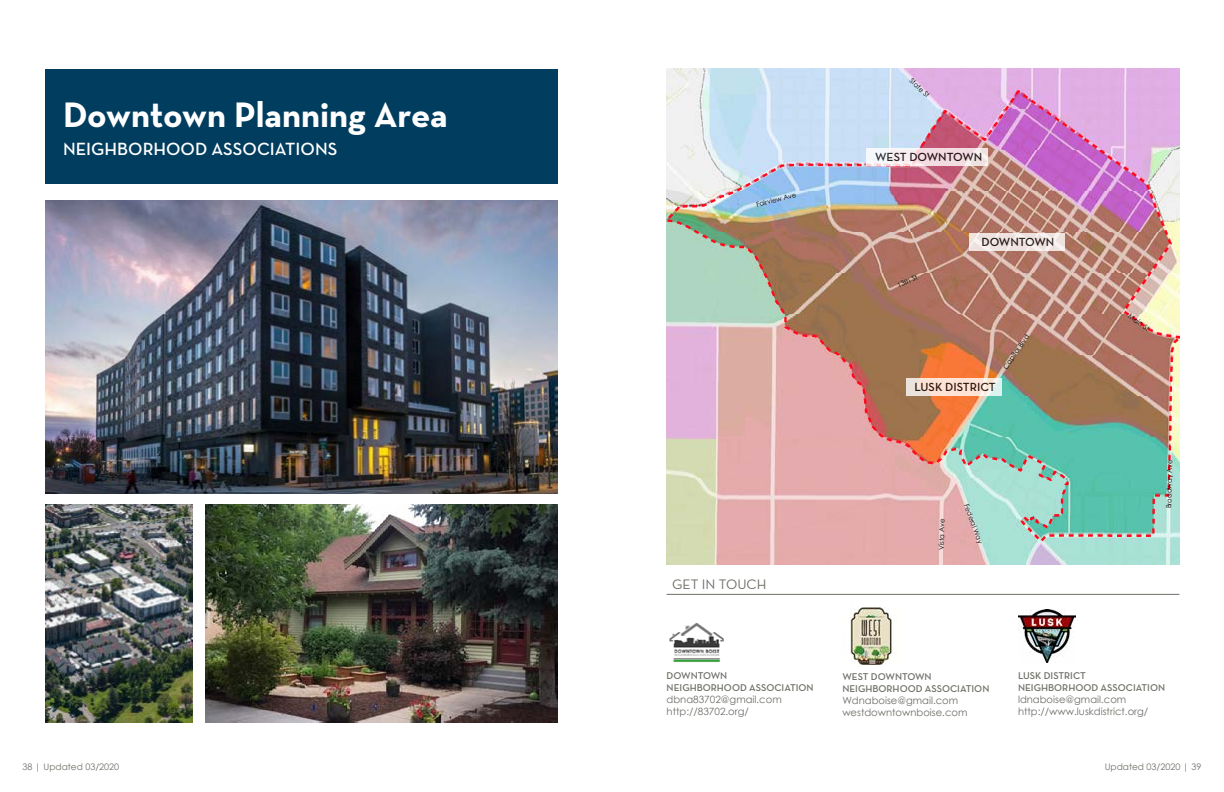
<style>
.page{position:relative;width:1224px;height:792px;background:#fff}
.page>*{position:absolute;margin:0;border:0;box-sizing:border-box;transform-origin:0 0}
.t1{font:700 36px "Neutraface Text";color:#fff}
.t2{font:600 18px "Neutraface Text";color:#fff}
.t3{font:14px "Neutraface Text";color:#6d6e67}
.t4{font:600 12px "Neutraface Text";color:#000}
.t5{font:10px/12px "Century Gothic";color:#6d6e67}
.t6{font:600 10px/12px "Neutraface Text";color:#6d6e67}
.t7{font:9px "Century Gothic";color:#6d6e67}
.t8{font:6.8px "Century Gothic";color:#000}
.t9{font:6.7px "Century Gothic";color:#000}
</style>
<div class="page">
<div style="left:45px;top:70px;width:513px;height:114px;background:#003d5e"></div>
<img style="left:45px;top:201px;width:513px;height:292px">
<img style="left:205px;top:505px;width:353px;height:217px">
<img style="left:45px;top:505px;width:148px;height:217px">
<hr style="left:667px;top:594px;width:512px;height:1px;background:#6d6e67">
<img style="left:850px;top:607px;width:48px;height:58px">
<img style="left:669px;top:622px;width:55px;height:41px">
<img style="left:1018px;top:609px;width:58px;height:54px">
<img style="left:667px;top:69px;width:512px;height:495px">
<img style="left:667px;top:88px;width:512px;height:456px">
<svg style="left:969px;top:233px;width:95px;height:17px;fill:#efe3e0"></svg>
<svg style="left:906px;top:378px;width:96px;height:17px;background:#f7e6db"></svg>
<svg style="left:867px;top:148px;width:121px;height:17px;fill:#f3e2e4"></svg>
<h1 class="t1" style="left:63px;top:92px;width:386px">Downtown Planning Area</h1>
<h2 class="t2" style="left:63px;top:138px;width:276px">NEIGHBORHOOD ASSOCIATIONS</h2>
<p class="t8" style="left:755px;top:200px;width:43px;rotate:-15deg">Fairview Ave</p>
<h3 class="t3" style="left:672px;top:575px;width:96px">GET IN TOUCH</h3>
<p class="t8" style="left:914px;top:76px;width:26px;rotate:45deg">State St</p>
<p class="t4" style="left:875px;top:150px;width:109px">WEST DOWNTOWN</p>
<p class="t8" style="left:896px;top:281px;width:23px;rotate:-25deg">13th St</p>
<p class="t4" style="left:982px;top:235px;width:74px">DOWNTOWN</p>
<p class="t8" style="left:1001px;top:365px;width:42px;rotate:-55deg">Capitol Blvd</p>
<p class="t4" style="left:914px;top:380px;width:83px">LUSK DISTRICT</p>
<p class="t9" style="left:937px;top:550px;width:32px;rotate:-89deg">Vista Ave</p>
<p class="t9" style="left:971px;top:502px;width:43px;rotate:70deg">Federal Way</p>
<p class="t8" style="left:1132px;top:311px;width:25px;rotate:36deg">Main St</p>
<p class="t9" style="left:1164px;top:508px;width:51px;rotate:-89deg">Broadway Ave</p>
<p class="t6" style="left:667px;top:670px;width:149px">DOWNTOWN<br>NEIGHBORHOOD ASSOCIATION</p>
<p class="t5" style="left:667px;top:694px;width:117px">dbna83702@gmail.com http://83702.org/</p>
<p class="t6" style="left:842px;top:670px;width:149px">WEST DOWNTOWN<br>NEIGHBORHOOD ASSOCIATION</p>
<p class="t5" style="left:842px;top:694px;width:127px">Wdnaboise@gmail.com westdowntownboise.com</p>
<p class="t6" style="left:1018px;top:670px;width:149px">LUSK DISTRICT<br>NEIGHBORHOOD ASSOCIATION</p>
<p class="t5" style="left:1018px;top:694px;width:132px">ldnaboise@gmail.com http://www.luskdistrict.org/</p>
<p class="t7" style="left:22px;top:760px;width:98px">38 | Updated 03/2020</p>
<p class="t7" style="left:1105px;top:760px;width:98px">Updated 03/2020 | 39</p>
</div>
